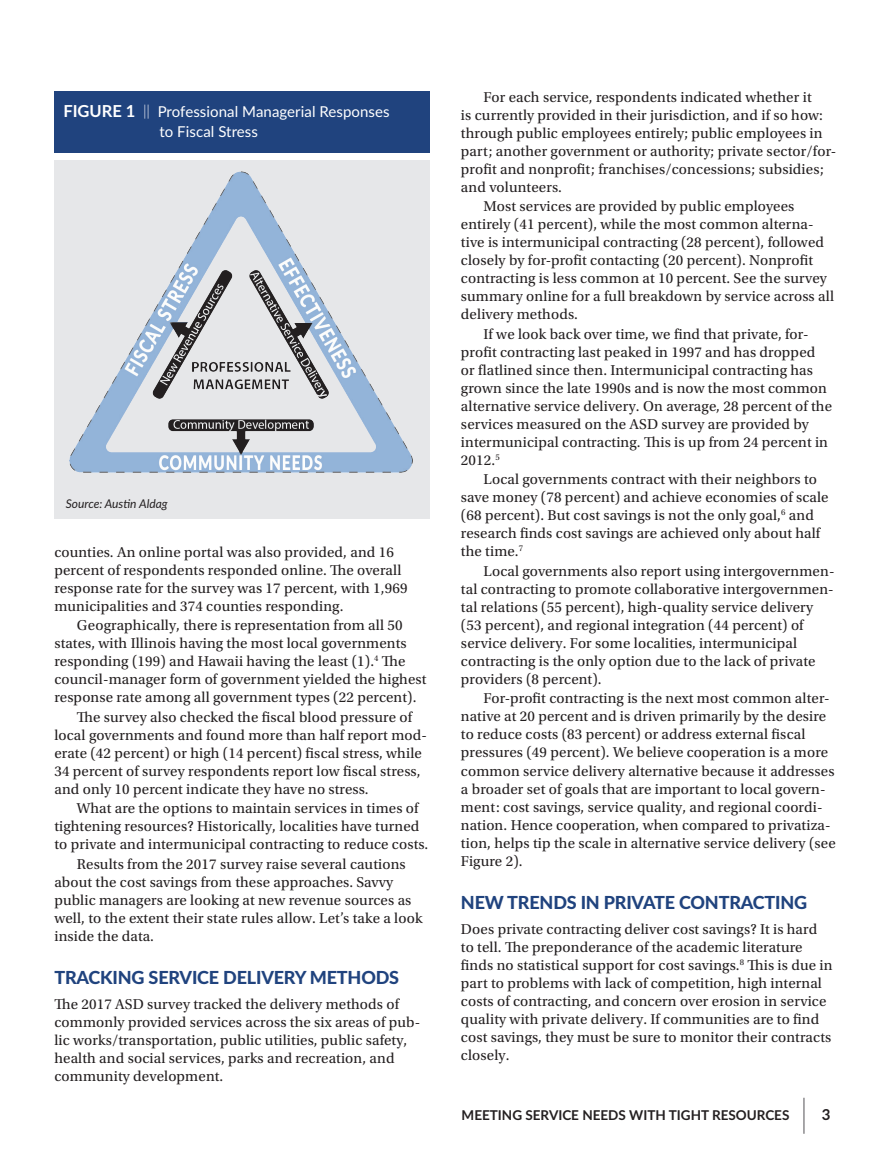
<style>
.page{position:relative;width:891px;height:1175px;background:#fff}
.page>*{position:absolute;margin:0;border:0;box-sizing:border-box;transform-origin:0 0}
.ha{font:800 18px "Lato";letter-spacing:-.01em;color:#20437e}
.t{font:15px/18px "Utopia Std";letter-spacing:.01em;color:#231f20}
.t1{font:15px/18px "Utopia Std";letter-spacing:.01em;color:#231f20}
.exh{font:15px/19.5px "Lato";letter-spacing:.005em;color:#fff}
.None-2{font:700 15px "Lato";color:#231f20}
.t2{font:700 13.5px "Lato";color:#231f20}
.sn{font:italic 12px "Lato";color:#231f20}
.s1{font-weight:700;font-size:16.5px}
.s2{font-weight:300}
</style>
<div class="page">
<hr style="left:803px;top:1097px;width:2px;height:36px;background:#8c8b8d">
<div style="left:55px;top:160px;width:375px;height:358px;background:#e6e7e9"></div>
<img style="left:70px;top:172px;width:342px;height:300px">
<div style="left:54px;top:91px;width:376px;height:62px;background:#20437e"></div>
<p class="exh" style="left:159px;top:101px;width:232px;text-indent:-96px"><span class="s1">FIGURE 1</span> <span class="s2">||</span> Professional Managerial Responses to Fiscal Stress</p>
<p class="sn" style="left:66px;top:494px;width:103px">Source: Austin Aldag</p>
<p class="t" style="left:54px;top:543px;width:355px">counties. An online portal was also provided, and 16 percent of respondents responded online. The overall response rate for the survey was 17 percent, with 1,969 municipalities and 374 counties responding.</p>
<p class="t" style="left:54px;top:616px;width:374px;text-indent:22px">Geographically, there is representation from all 50 states, with Illinois having the most local governments responding (199) and Hawaii having the least (1).<sup>4</sup> The council-manager form of government yielded the highest response rate among all government types (22 percent).</p>
<p class="t" style="left:54px;top:708px;width:374px;text-indent:22px">The survey also checked the fiscal blood pressure of local governments and found more than half report mod&shy;erate (42 percent) or high (14 percent) fiscal stress, while 34 percent of survey respondents report low fiscal stress, and only 10 percent indicate they have no stress.</p>
<p class="t" style="left:54px;top:799px;width:375px;text-indent:22px">What are the options to maintain services in times of tightening resources? Historically, localities have turned to private and intermunicipal contracting to reduce costs.</p>
<p class="t" style="left:54px;top:855px;width:370px;text-indent:22px">Results from the 2017 survey raise several cautions about the cost savings from these approaches. Savvy public managers are looking at new revenue sources as well, to the extent their state rules allow. Let’s take a look inside the data.</p>
<p class="ha" style="left:54px;top:964px;width:346px">TRACKING SERVICE DELIVERY METHODS</p>
<p class="t1" style="left:54px;top:995px;width:367px">The 2017 ASD survey tracked the delivery methods of commonly provided services across the six areas of pub&shy;lic works/transportation, public utilities, public safety, health and social services, parks and recreation, and community development.</p>
<p class="t" style="left:461px;top:88px;width:377px;text-indent:22px">For each service, respondents indicated whether it<br>is currently provided in their jurisdiction, and if so how: through public employees entirely; public employees in part; another government or authority; private sector/for&shy;profit and nonprofit; franchises/concessions; subsidies; and volunteers.</p>
<p class="t" style="left:461px;top:198px;width:375px;text-indent:22px">Most services are provided by public employees entirely (41 percent), while the most common alterna&shy;tive is intermunicipal contracting (28 percent), followed closely by for-profit contacting (20 percent). Nonprofit contracting is less common at 10 percent. See the survey summary online for a full breakdown by service across all delivery methods.</p>
<p class="t" style="left:461px;top:325px;width:373px;text-indent:22px">If we look back over time, we find that private, for&shy;profit contracting last peaked in 1997 and has dropped or flatlined since then. Intermunicipal contracting has grown since the late 1990s and is now the most common alternative service delivery. On average, 28 percent of the services measured on the ASD survey are provided by intermunicipal contracting. This is up from 24 percent in 2012.<sup>5</sup></p>
<p class="t" style="left:461px;top:471px;width:369px;text-indent:22px">Local governments contract with their neighbors to save money (78 percent) and achieve economies of scale (68 percent). But cost savings is not the only goal,<sup>6</sup> and research finds cost savings are achieved only about half the time.<sup>7</sup></p>
<p class="t" style="left:461px;top:562px;width:375px;text-indent:22px">Local governments also report using intergovernmen&shy;tal contracting to promote collaborative intergovernmen&shy;tal relations (55 percent), high-quality service delivery (53 percent), and regional integration (44 percent) of service delivery. For some localities, intermunicipal contracting is the only option due to the lack of private providers (8 percent).</p>
<p class="t" style="left:461px;top:690px;width:376px;text-indent:22px">For-profit contracting is the next most common alter&shy;native at 20 percent and is driven primarily by the desire to reduce costs (83 percent) or address external fiscal pressures (49 percent). We believe cooperation is a more common service delivery alternative because it addresses a broader set of goals that are important to local govern&shy;ment: cost savings, service quality, and regional coordi&shy;nation. Hence cooperation, when compared to privatiza&shy;tion, helps tip the scale in alternative service delivery (see Figure 2).</p>
<p class="ha" style="left:461px;top:889px;width:348px">NEW TRENDS IN PRIVATE CONTRACTING</p>
<p class="t1" style="left:461px;top:920px;width:373px">Does private contracting deliver cost savings? It is hard to tell. The preponderance of the academic literature finds no statistical support for cost savings.<sup>8</sup> This is due in part to problems with lack of competition, high internal costs of contracting, and concern over erosion in service quality with private delivery. If communities are to find cost savings, they must be sure to monitor their contracts closely.</p>
<p class="t2" style="left:462px;top:1104px;width:329px">MEETING SERVICE NEEDS WITH TIGHT RESOURCES</p>
<p class="None-2" style="left:822px;top:1103px;width:10px">3</p>
</div>
